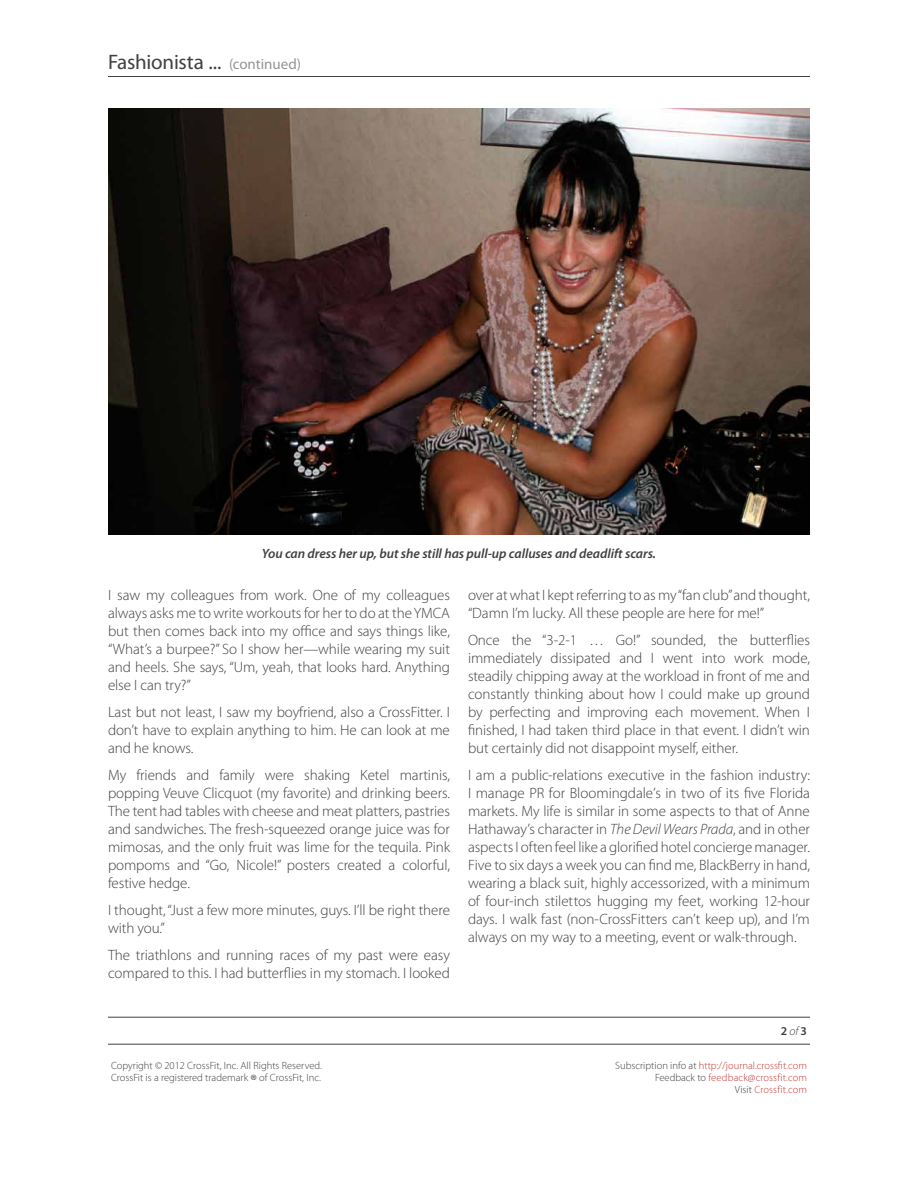
<style>
.page{position:relative;width:918px;height:1188px;background:#fff}
.page>*{position:absolute;margin:0;border:0;box-sizing:border-box;transform-origin:0 0}
.t1{font:21px "Myriad Pro";letter-spacing:-.01em;color:#414042}
.t2{font:300 15px/18px "Myriad Pro";letter-spacing:-.005em;color:#414042;text-align:justify}
.t3{font:italic 600 13.5px "Myriad Pro";letter-spacing:-.005em;color:#414042}
.t4{font:600 12px "Myriad Pro";color:#414042}
.t5{font:300 10.5px/12px "Myriad Pro";color:#c33b39;text-align:right}
.t6{font:300 10.5px/12px "Myriad Pro";color:#414042}
.s1{font-size:15px;color:#939598}
.s2{font-style:italic}
.s3{font-weight:300;font-style:italic}
.s4{font-size:16.5px}
.s5{color:#414042}
</style>
<div class="page">
<hr style="left:108px;top:76px;width:702px;height:1px;background:#414042">
<hr style="left:108px;top:1017px;width:702px;height:1px;background:#414042">
<hr style="left:108px;top:1044px;width:702px;height:1px;background:#414042">
<img style="left:108px;top:108px;width:702px;height:426px">
<h1 class="t1" style="left:108px;top:50px;width:195px">Fashionista ... <span class="s1">(continued)</span></h1>
<p class="t3" style="left:262px;top:546px;width:396px">You can dress her up, but she still has pull-up calluses and deadlift scars.</p>
<p class="t2" style="left:108px;top:587px;width:344px">I saw my colleagues from work. One of my colleagues always asks me to write workouts for her to do at the YMCA but then comes back into my office and says things like, “What’s a burpee?” So I show her—while wearing my suit and heels. She says, “Um, yeah, that looks hard. Anything else I can try?”</p>
<p class="t2" style="left:108px;top:704px;width:344px">Last but not least, I saw my boyfriend, also a CrossFitter. I don’t have to explain anything to him. He can look at me and he knows.</p>
<p class="t2" style="left:108px;top:767px;width:344px">My friends and family were shaking Ketel martinis, popping Veuve Clicquot (my favorite) and drinking beers.<br>The tent had tables with cheese and meat platters, pastries and sandwiches. The fresh-squeezed orange juice was for mimosas, and the only fruit was lime for the tequila. Pink pompoms and “Go, Nicole!” posters created a colorful, festive hedge.</p>
<p class="t2" style="left:108px;top:902px;width:343px">I thought, “Just a few more minutes, guys. I’ll be right there with you.”</p>
<p class="t2" style="left:108px;top:947px;width:344px">The triathlons and running races of my past were easy compared to this. I had butterflies in my stomach. I looked</p>
<p class="t2" style="left:468px;top:587px;width:343px">over at what I kept referring to as my “fan club”and thought, “Damn I’m lucky. All these people are here for me!”</p>
<p class="t2" style="left:468px;top:632px;width:344px">Once the “3-2-1 … Go!” sounded, the butterflies immediately dissipated and I went into work mode, steadily chipping away at the workload in front of me and constantly thinking about how I could make up ground by perfecting and improving each movement. When I finished, I had taken third place in that event. I didn’t win but certainly did not disappoint myself, either.</p>
<p class="t2" style="left:468px;top:767px;width:344px">I am a public-relations executive in the fashion industry:<br>I manage PR for Bloomingdale’s in two of its five Florida markets. My life is similar in some aspects to that of Anne Hathaway’s character in <span class="s2">The Devil Wears Prada</span>, and in other aspects I often feel like a glorified hotel concierge manager.<br>Five to six days a week you can find me, BlackBerry in hand, wearing a black suit, highly accessorized, with a minimum of four-inch stilettos hugging my feet, working 12-hour days. I walk fast (non-CrossFitters can’t keep up), and I’m always on my way to a meeting, event or walk-through.</p>
<p class="t4" style="left:781px;top:1024px;width:28px">2 <span class="s3">of</span> 3</p>
<p class="t6" style="left:111px;top:1060px;width:212px">Copyright © 2012 CrossFit, Inc. All Rights Reserved.<br>CrossFit is a registered trademark <span class="s4">®</span> of CrossFit, Inc.</p>
<p class="t5" style="left:615px;top:1060px;width:193px"><span class="s5">Subscription info at</span> http://journal.crossfit.com<br><span class="s5">Feedback to</span> feedback@crossfit.com<br><span class="s5">Visit</span> Crossfit.com</p>
</div>
